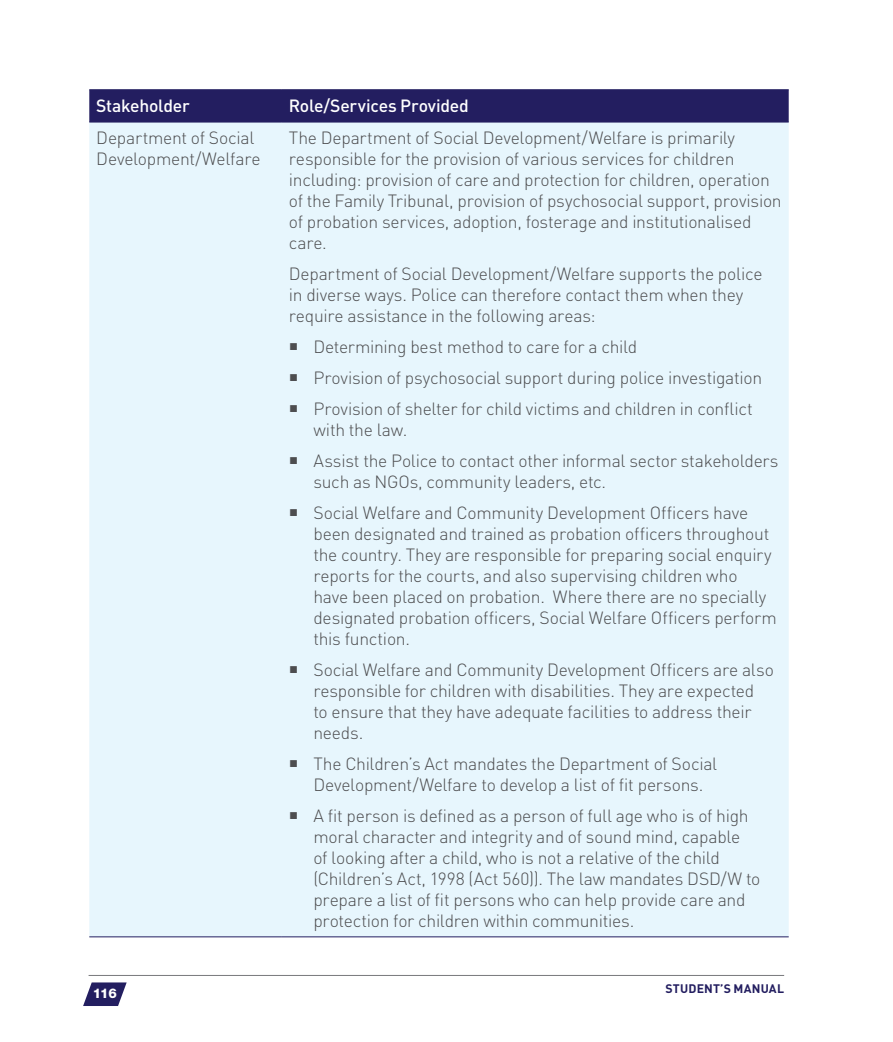
<style>
.page{position:relative;width:893px;height:1042px;background:#fff}
.page>*{position:absolute;margin:0;border:0;box-sizing:border-box;transform-origin:0 0}
.t1{font:300 17.5px/21px "DINOT";letter-spacing:-.015em;color:#4d4d4f}
.t2{font:500 17.5px "DINOT";letter-spacing:-.015em;color:#fff}
.t3{font:800 13.3px "Helvetica Neue LT Std";color:#fff}
.t4{font:700 12.25px "DINOT";letter-spacing:.015em;color:#231e60}
</style>
<div class="page">
<div style="left:89px;top:90px;width:700px;height:32px;background:#231e60"></div>
<div style="left:89px;top:123px;width:700px;height:813px;background:#e7f6fd"></div>
<hr style="left:89px;top:89px;width:193px;height:1px;background:#231e60">
<hr style="left:282px;top:89px;width:507px;height:1px;background:#231e60">
<hr style="left:89px;top:122px;width:193px;height:1px;background:#231e60">
<hr style="left:282px;top:122px;width:507px;height:1px;background:#231e60">
<hr style="left:89px;top:936px;width:193px;height:1px;background:#231e60">
<hr style="left:282px;top:936px;width:507px;height:1px;background:#231e60">
<svg style="left:83px;top:982px;width:44px;height:24px"></svg>
<hr style="left:89px;top:975px;width:695px;height:1px;background:#77787b">
<p class="t2" style="left:96px;top:95px;width:95px">Stakeholder</p>
<p class="t2" style="left:289px;top:95px;width:181px">Role/Services Provided</p>
<p class="t1" style="left:96px;top:127px;width:166px">Department of Social<br>Development/Welfare</p>
<p class="t1" style="left:289px;top:127px;width:494px">The Department of Social Development/Welfare is primarily responsible for the provision of various services for children including: provision of care and protection for children, operation of the Family Tribunal, provision of psychosocial support, provision of probation services, adoption, fosterage and institutionalised care.</p>
<p class="t1" style="left:289px;top:263px;width:475px">Department of Social Development/Welfare supports the police in diverse ways. Police can therefore contact them when they require assistance in the following areas:</p>
<p class="t1" style="left:289px;top:336px;width:350px">○ Determining best method to care for a child</p>
<p class="t1" style="left:289px;top:367px;width:475px">○ Provision of psychosocial support during police investigation</p>
<p class="t1" style="left:313px;top:398px;width:441px;text-indent:-24px">○ Provision of shelter for child victims and children in conflict with the law.</p>
<p class="t1" style="left:313px;top:450px;width:467px;text-indent:-24px">○ Assist the Police to contact other informal sector stakeholders such as NGOs, community leaders, etc.</p>
<p class="t1" style="left:313px;top:502px;width:465px;text-indent:-24px">○ Social Welfare and Community Development Officers have been designated and trained as probation officers throughout the country. They are responsible for preparing social enquiry reports for the courts, and also supervising children who have been placed on probation. Where there are no specially designated probation officers, Social Welfare Officers perform this function.</p>
<p class="t1" style="left:313px;top:659px;width:462px;text-indent:-24px">○ Social Welfare and Community Development Officers are also responsible for children with disabilities. They are expected<br>to ensure that they have adequate facilities to address their needs.</p>
<p class="t1" style="left:313px;top:753px;width:405px;text-indent:-24px">○ The Children’s Act mandates the Department of Social<br>Development/Welfare to develop a list of fit persons.</p>
<p class="t1" style="left:313px;top:805px;width:448px;text-indent:-24px">○ A fit person is defined as a person of full age who is of high moral character and integrity and of sound mind, capable<br>of looking after a child, who is not a relative of the child (Children’s Act, 1998 (Act 560)). The law mandates DSD/W to prepare a list of fit persons who can help provide care and protection for children within communities.</p>
<p class="t3" style="left:93px;top:986px;width:25px">116</p>
<p class="t4" style="left:665px;top:981px;width:120px">STUDENT’S MANUAL</p>
</div>
